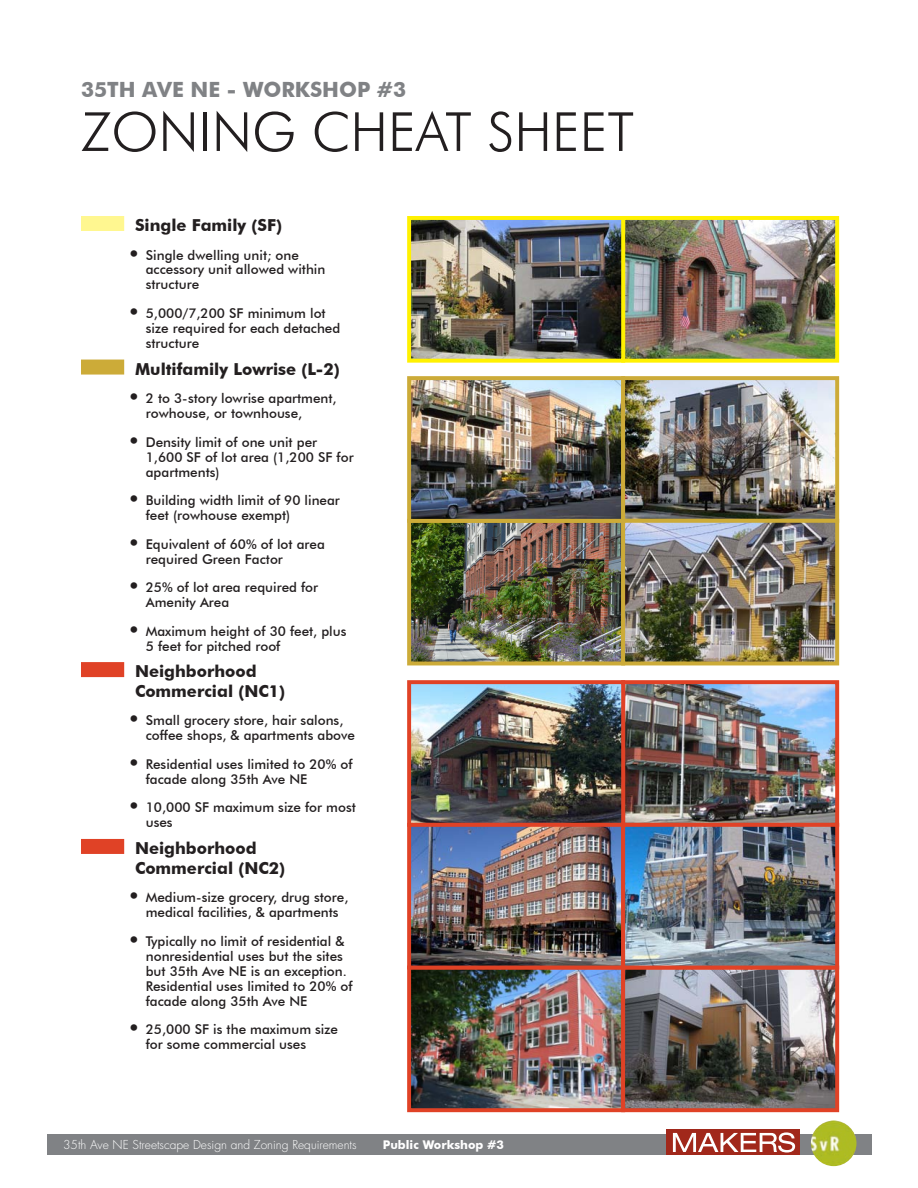
<style>
.page{position:relative;width:918px;height:1188px;background:#fff}
.page>*{position:absolute;margin:0;border:0;box-sizing:border-box;transform-origin:0 0}
.Heading_1{font:300 54px "Futura BT";color:#231f20}
.Header_Top{font:700 21px "Futura BT";color:#808285}
.Image_explination{font:700 16.5px/19.8px "Futura BT";color:#231f20}
.Bullet_2{font:500 13.5px/15px "Futura BT";color:#231f20}
.t1{font:300 12px "Futura Std";color:#fff}
.t2{font:700 12px "Futura BT";color:#fff}
.s1{font-family:"Switzerland Light Plain";font-weight:400;font-size:18px}
</style>
<div class="page">
<div style="left:47px;top:1134px;width:824px;height:20px;background:#808285"></div>
<div style="left:667px;top:1129px;width:133px;height:26px;background:#a1281b"></div>
<svg style="left:673px;top:1132px;width:122px;height:21px"></svg>
<img style="left:811px;top:1120px;width:45px;height:46px;border-radius:23px">
<div style="left:81px;top:216px;width:43px;height:15px;background:#fff790"></div>
<div style="left:81px;top:360px;width:43px;height:15px;background:#ccab38"></div>
<div style="left:81px;top:662px;width:43px;height:15px;background:#e04226"></div>
<div style="left:81px;top:839px;width:43px;height:15px;background:#e04226"></div>
<img style="left:412px;top:685px;width:422px;height:422px">
<div style="left:621px;top:680px;width:218px;height:147px;border:4px solid #e04226"></div>
<img style="left:412px;top:221px;width:422px;height:137px">
<div style="left:621px;top:216px;width:218px;height:147px;border:4px solid #fff101"></div>
<div style="left:407px;top:966px;width:218px;height:146px;border:4px solid #e04226"></div>
<img style="left:412px;top:381px;width:422px;height:279px">
<div style="left:407px;top:519px;width:218px;height:146px;border:4px solid #ccab38"></div>
<div style="left:621px;top:966px;width:218px;height:146px;border:4px solid #e04226"></div>
<div style="left:407px;top:376px;width:218px;height:147px;border:4px solid #ccab38"></div>
<div style="left:621px;top:376px;width:218px;height:147px;border:4px solid #ccab38"></div>
<div style="left:621px;top:519px;width:218px;height:146px;border:4px solid #ccab38"></div>
<div style="left:407px;top:680px;width:218px;height:147px;border:4px solid #e04226"></div>
<div style="left:407px;top:823px;width:218px;height:147px;border:4px solid #e04226"></div>
<div style="left:621px;top:823px;width:218px;height:147px;border:4px solid #e04226"></div>
<div style="left:407px;top:216px;width:218px;height:147px;border:4px solid #fff101"></div>
<p class="Header_Top" style="left:81px;top:77px;width:327px">35TH AVE NE - WORKSHOP #3</p>
<p class="Heading_1" style="left:81px;top:99px;width:555px">ZONING CHEAT SHEET</p>
<p class="Image_explination" style="left:135px;top:215px;width:149px">Single Family (SF)</p>
<p class="Bullet_2" style="left:146px;top:247px;width:181px;text-indent:-16px"><span class="s1">·</span> Single dwelling unit; one accessory unit allowed within structure</p>
<p class="Bullet_2" style="left:146px;top:306px;width:196px;text-indent:-16px"><span class="s1">·</span> 5,000/7,200 SF minimum lot size required for each detached structure</p>
<p class="Image_explination" style="left:135px;top:359px;width:206px">Multifamily Lowrise (L-2)</p>
<p class="Bullet_2" style="left:146px;top:391px;width:192px;text-indent:-16px"><span class="s1">·</span> 2 to 3-story lowrise apartment, rowhouse, or townhouse,</p>
<p class="Bullet_2" style="left:146px;top:434px;width:209px;text-indent:-16px"><span class="s1">·</span> Density limit of one unit per<br>1,600 SF of lot area (1,200 SF for apartments)</p>
<p class="Bullet_2" style="left:146px;top:493px;width:196px;text-indent:-16px"><span class="s1">·</span> Building width limit of 90 linear feet (rowhouse exempt)</p>
<p class="Bullet_2" style="left:146px;top:536px;width:181px;text-indent:-16px"><span class="s1">·</span> Equivalent of 60% of lot area required Green Factor</p>
<p class="Bullet_2" style="left:146px;top:580px;width:174px;text-indent:-16px"><span class="s1">·</span> 25% of lot area required for<br>Amenity Area</p>
<p class="Bullet_2" style="left:146px;top:623px;width:202px;text-indent:-16px"><span class="s1">·</span> Maximum height of 30 feet, plus<br>5 feet for pitched roof</p>
<p class="Image_explination" style="left:135px;top:661px;width:152px">Neighborhood<br>Commercial (NC1)</p>
<p class="Bullet_2" style="left:146px;top:713px;width:211px;text-indent:-16px"><span class="s1">·</span> Small grocery store, hair salons, coffee shops, &amp; apartments above</p>
<p class="Bullet_2" style="left:146px;top:756px;width:208px;text-indent:-16px"><span class="s1">·</span> Residential uses limited to 20% of facade along 35th Ave NE</p>
<p class="Bullet_2" style="left:146px;top:800px;width:212px;text-indent:-16px"><span class="s1">·</span> 10,000 SF maximum size for most uses</p>
<p class="Image_explination" style="left:135px;top:838px;width:152px">Neighborhood<br>Commercial (NC2)</p>
<p class="Bullet_2" style="left:130px;top:890px;width:220px;text-align:center"><span class="s1">·</span> Medium-size grocery, drug store, medical facilities, &amp; apartments</p>
<p class="Bullet_2" style="left:146px;top:933px;width:208px;text-indent:-16px"><span class="s1">·</span> Typically no limit of residential &amp; nonresidential uses but the sites but 35th Ave NE is an exception.<br>Residential uses limited to 20% of facade along 35th Ave NE</p>
<p class="Bullet_2" style="left:146px;top:1022px;width:194px;text-indent:-16px"><span class="s1">·</span> 25,000 SF is the maximum size for some commercial uses</p>
<p class="t1" style="left:63px;top:1137px;width:295px">35th Ave NE Streetscape Design and Zoning Requirements</p>
<p class="t2" style="left:383px;top:1137px;width:123px">Public Workshop #3</p>
</div>
